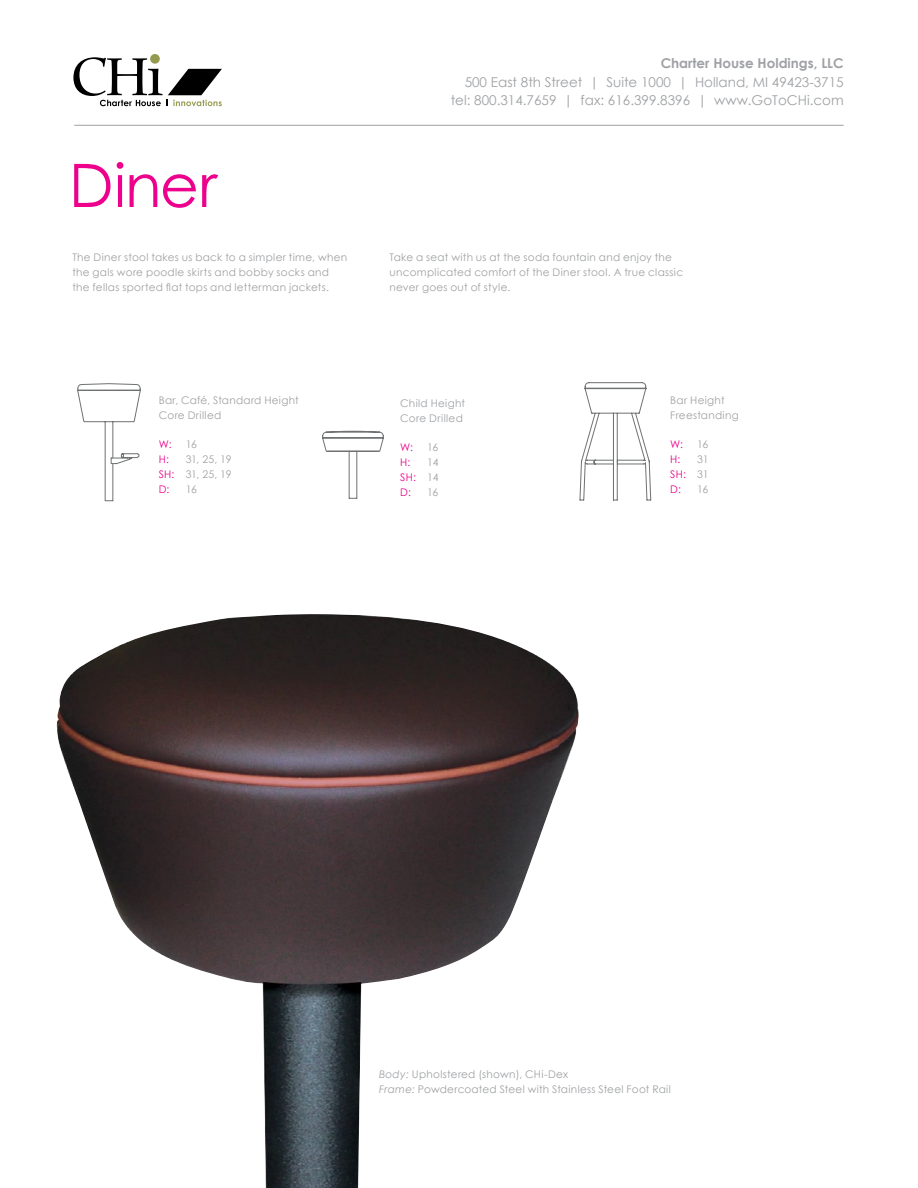
<style>
.page{position:relative;width:918px;height:1188px;background:#fff}
.page>*{position:absolute;margin:0;border:0;box-sizing:border-box;transform-origin:0 0}
.t1{font:60px "Century Gothic";letter-spacing:-.005em;color:#ec008c}
.t2{font:13.5px/18.3px "Century Gothic";color:#9fa1a4;text-align:right}
.Description{font:10.5px/15px "Century Gothic";letter-spacing:.025em;color:#9fa1a4}
.Specs{font:10.5px "Century Gothic";letter-spacing:-.04em;color:#9fa1a4}
.Specs-2{font:10.5px "Century Gothic";letter-spacing:-.005em;color:#ec008c}
.s1{font-weight:700}
.s2{color:#ec008c}
.s3{color:#9fa1a4}
.s4{font-style:italic}
</style>
<div class="page">
<div style="left:150px;top:54px;width:10px;height:10px;background:#949b50;border-radius:50%"></div>
<svg style="left:73px;top:57px;width:149px;height:49px"></svg>
<hr style="left:74px;top:125px;width:770px;height:1px;background:#9fa1a4">
<img style="left:56px;top:614px;width:523px;height:574px">
<svg style="left:77px;top:383px;width:64px;height:118px"></svg>
<svg style="left:322px;top:431px;width:62px;height:68px"></svg>
<svg style="left:580px;top:382px;width:71px;height:118px"></svg>
<p class="t1" style="left:69px;top:143px;width:150px">Diner</p>
<p class="t2" style="left:451px;top:54px;width:395px"><span class="s1">Charter House Holdings, LLC<br></span>500 East 8th Street | Suite 1000 | Holland, MI 49423-3715 tel: 800.314.7659 | fax: 616.399.8396 | www.GoToCHi.com</p>
<p class="Description" style="left:72px;top:249px;width:276px">The Diner stool takes us back to a simpler time, when the gals wore poodle skirts and bobby socks and the fellas sported flat tops and letterman jackets.</p>
<p class="Description" style="left:390px;top:249px;width:295px">Take a seat with us at the soda fountain and enjoy the uncomplicated comfort of the Diner stool. A true classic never goes out of style.</p>
<p class="Description" style="left:159px;top:393px;width:142px">Bar, Café, Standard Height<br>Core Drilled</p>
<p class="Specs-2" style="left:159px;top:437px;width:14px">W:</p>
<p class="Specs" style="left:186px;top:437px;width:13px">16</p>
<p class="Specs-2" style="left:159px;top:452px;width:12px">H:</p>
<p class="Specs" style="left:186px;top:452px;width:47px">31, 25, 19</p>
<p class="Specs" style="left:159px;top:467px;width:74px"><span class="s2">SH:</span> 31, 25, 19</p>
<p class="Specs-2" style="left:159px;top:482px;width:12px">D:</p>
<p class="Specs" style="left:186px;top:482px;width:13px">16</p>
<p class="Description" style="left:400px;top:396px;width:66px">Child Height<br>Core Drilled</p>
<p class="Specs-2" style="left:400px;top:440px;width:14px">W:</p>
<p class="Specs" style="left:427px;top:440px;width:13px">16</p>
<p class="Specs-2" style="left:400px;top:455px;width:12px">H:</p>
<p class="Specs" style="left:427px;top:455px;width:13px">14</p>
<p class="Specs-2" style="left:400px;top:470px;width:40px">SH: <span class="s3">14</span></p>
<p class="Specs-2" style="left:400px;top:485px;width:12px">D:</p>
<p class="Specs" style="left:427px;top:485px;width:13px">16</p>
<p class="Description" style="left:670px;top:393px;width:70px">Bar Height<br>Freestanding</p>
<p class="Specs-2" style="left:670px;top:437px;width:14px">W:</p>
<p class="Specs" style="left:697px;top:437px;width:13px">16</p>
<p class="Specs-2" style="left:670px;top:452px;width:12px">H:</p>
<p class="Specs" style="left:697px;top:452px;width:13px">31</p>
<p class="Specs-2" style="left:670px;top:467px;width:40px">SH: <span class="s3">31</span></p>
<p class="Specs-2" style="left:670px;top:482px;width:12px">D:</p>
<p class="Specs" style="left:697px;top:482px;width:13px">16</p>
<p class="Description" style="left:379px;top:1066px;width:293px"><span class="s4">Body:</span> Upholstered (shown), CHi-Dex<br><span class="s4">Frame:</span> Powdercoated Steel with Stainless Steel Foot Rail</p>
</div>
